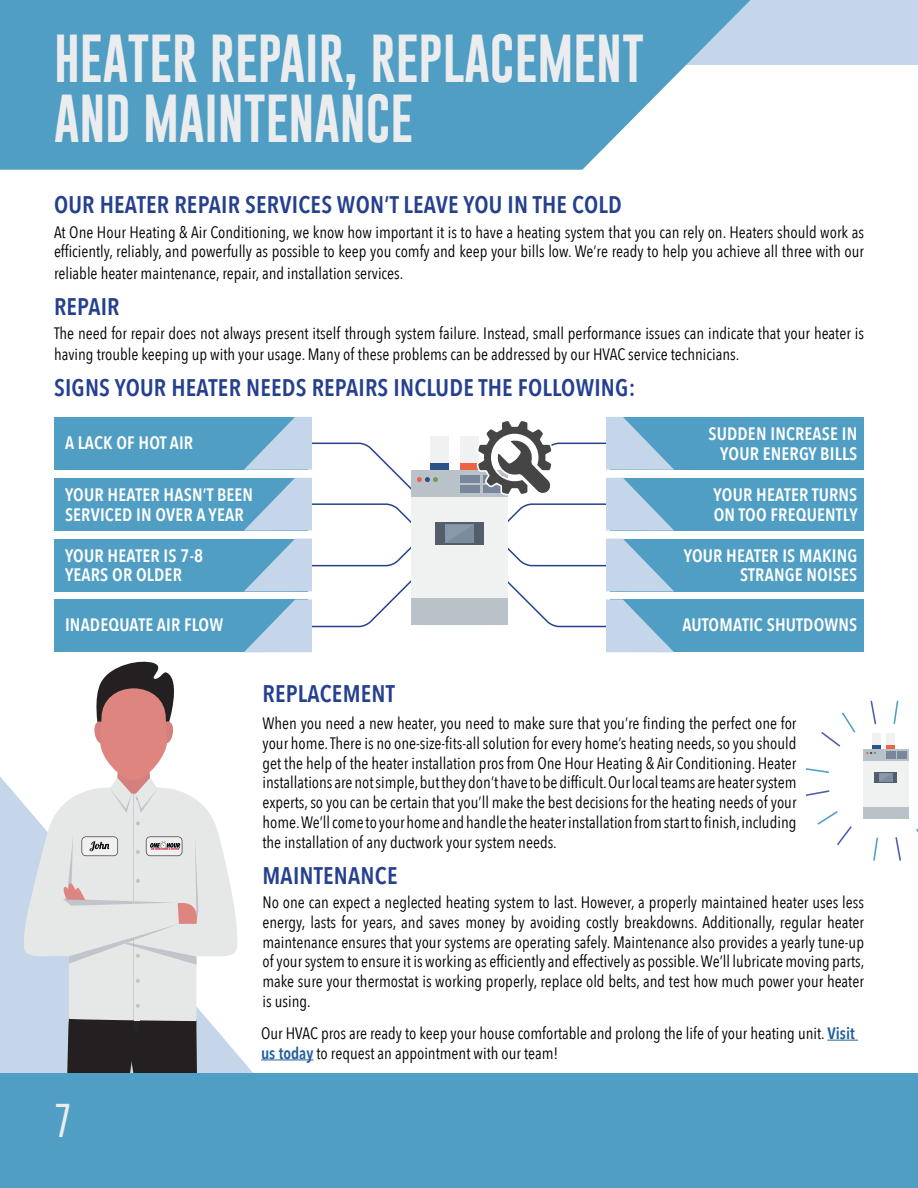
<style>
.page{position:relative;width:918px;height:1188px;background:#fff}
.page>*{position:absolute;margin:0;border:0;box-sizing:border-box;transform-origin:0 0}
.t1{font:49.5px/59.4px "Gobold";color:#ebecee}
.t2{font:100 34.5px "Gobold";color:#ebecee}
.t3{font:600 24px "Avenir Next Condensed";letter-spacing:.01em;color:#25408f}
.t4{font:600 18px/19.5px "Avenir Next Condensed";letter-spacing:.01em;color:#fff}
.t5{font:16.5px/19.8px "Avenir Next Condensed";color:#000}
.s1{font-weight:600;color:#215e9e}
</style>
<div class="page">
<div style="left:610px;top:539px;width:254px;height:52px;background:#509ec4"></div>
<div style="left:610px;top:599px;width:254px;height:53px;background:#509ec4"></div>
<div style="left:610px;top:478px;width:254px;height:53px;background:#509ec4"></div>
<div style="left:610px;top:417px;width:254px;height:53px;background:#509ec4"></div>
<svg style="left:0;top:776px;width:351px;height:298px"></svg>
<svg style="left:22px;top:784px;width:217px;height:237px;fill:#e6e8e9"></svg>
<hr style="left:133px;top:794px;width:2px;height:107px;background:#c2c4cc">
<div style="left:135px;top:794px;width:5px;height:227px;background:#e6e8e8"></div>
<svg style="left:93px;top:661px;width:89px;height:152px"></svg>
<svg style="left:136px;top:821px;width:4px;height:4px"></svg>
<svg style="left:61px;top:835px;width:141px;height:239px;background:#bab9bb"></svg>
<div style="left:0;top:1074px;width:918px;height:114px;background:#509ec4"></div>
<div style="left:0;top:0;width:918px;height:64px;background:#c5d6ea"></div>
<svg style="left:0;top:0;width:750px;height:170px;background:#62a8ca"></svg>
<hr style="left:827px;top:1040px;width:31px;height:1px;background:#215e9e">
<hr style="left:261px;top:1060px;width:52px;height:1px;background:#215e9e">
<svg style="left:805px;top:700px;width:113px;height:161px"></svg>
<div style="left:54px;top:539px;width:254px;height:52px;background:#509ec4"></div>
<div style="left:54px;top:599px;width:254px;height:53px;background:#509ec4"></div>
<div style="left:54px;top:478px;width:254px;height:53px;background:#509ec4"></div>
<div style="left:54px;top:417px;width:254px;height:53px;background:#509ec4"></div>
<svg style="left:244px;top:417px;width:430px;height:236px"></svg>
<h1 class="t1" style="left:54px;top:29px;width:592px">HEATER REPAIR, REPLACEMENT<br>AND MAINTENANCE</h1>
<h3 class="t3" style="left:54px;top:184px;width:569px">OUR HEATER REPAIR SERVICES WON’T LEAVE YOU IN THE COLD</h3>
<p class="t5" style="left:54px;top:221px;width:812px">At One Hour Heating &amp; Air Conditioning, we know how important it is to have a heating system that you can rely on. Heaters should work as efficiently, reliably, and powerfully as possible to keep you comfy and keep your bills low. We’re ready to help you achieve all three with our</p>
<p class="t5" style="left:54px;top:263px;width:351px">reliable heater maintenance, repair, and installation services.</p>
<h3 class="t3" style="left:54px;top:286px;width:67px">REPAIR</h3>
<p class="t5" style="left:54px;top:322px;width:812px;line-height:20.7px">The need for repair does not always present itself through system failure. Instead, small performance issues can indicate that your heater is having trouble keeping up with your usage. Many of these problems can be addressed by our HVAC service technicians.</p>
<h3 class="t3" style="left:54px;top:367px;width:583px">SIGNS YOUR HEATER NEEDS REPAIRS INCLUDE THE FOLLOWING:</h3>
<p class="t4" style="left:65px;top:432px;width:130px">A LACK OF HOT AIR</p>
<p class="t4" style="left:708px;top:424px;width:150px;text-align:right">SUDDEN INCREASE IN<br>YOUR ENERGY BILLS</p>
<p class="t4" style="left:65px;top:485px;width:190px">YOUR HEATER HASN’T BEEN<br>SERVICED IN OVER A YEAR</p>
<p class="t4" style="left:714px;top:485px;width:146px">YOUR HEATER TURNS<br>ON TOO FREQUENTLY</p>
<p class="t4" style="left:65px;top:545px;width:140px">YOUR HEATER IS 7-8<br>YEARS OR OLDER</p>
<p class="t4" style="left:684px;top:545px;width:175px;text-align:right">YOUR HEATER IS MAKING<br>STRANGE NOISES</p>
<p class="t4" style="left:65px;top:615px;width:160px">INADEQUATE AIR FLOW</p>
<p class="t4" style="left:682px;top:615px;width:177px">AUTOMATIC SHUTDOWNS</p>
<h3 class="t3" style="left:263px;top:673px;width:134px">REPLACEMENT</h3>
<p class="t5" style="left:262px;top:712px;width:536px;text-align:justify">When you need a new heater, you need to make sure that you’re finding the perfect one for your home. There is no one-size-fits-all solution for every home’s heating needs, so you should get the help of the heater installation pros from One Hour Heating &amp; Air Conditioning. Heater installations are not simple, but they don’t have to be difficult. Our local teams are heater system experts, so you can be certain that you’ll make the best decisions for the heating needs of your home. We’ll come to your home and handle the heater installation from start to finish, including the installation of any ductwork your system needs.</p>
<h3 class="t3" style="left:262px;top:855px;width:137px">MAINTENANCE</h3>
<p class="t5" style="left:262px;top:892px;width:603px;text-align:justify">No one can expect a neglected heating system to last. However, a properly maintained heater uses less energy, lasts for years, and saves money by avoiding costly breakdowns. Additionally, regular heater maintenance ensures that your systems are operating safely. Maintenance also provides a yearly tune-up of your system to ensure it is working as efficiently and effectively as possible. We’ll lubricate moving parts, make sure your thermostat is working properly, replace old belts, and test how much power your heater is using.</p>
<h2 class="t2" style="left:54px;top:1098px;width:19px">7</h2>
<p class="t5" style="left:261px;top:1022px;width:595px">Our HVAC pros are ready to keep your house comfortable and prolong the life of your heating unit. <span class="s1">Visit us today</span> to request an appointment with our team!</p>
</div>
